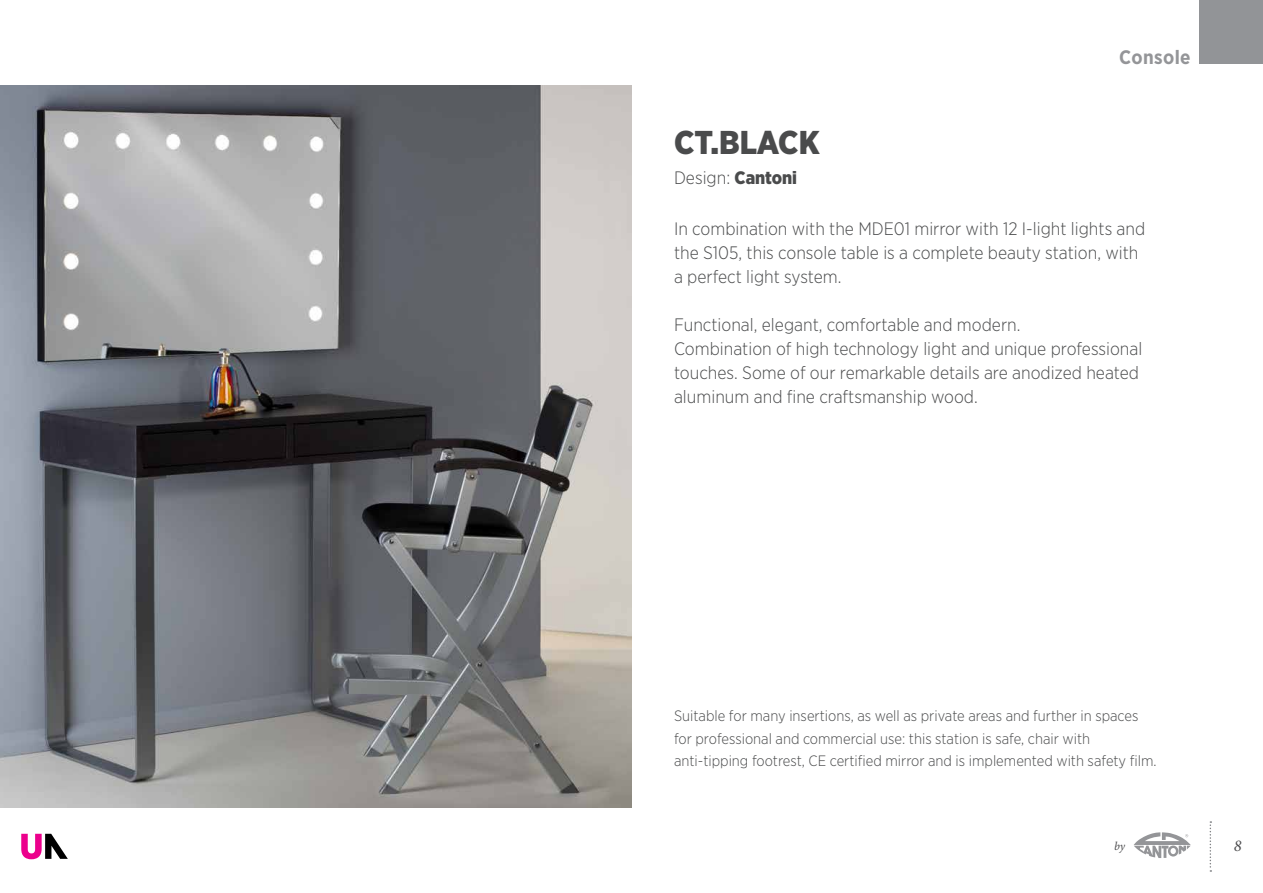
<style>
.page{position:relative;width:1263px;height:893px;background:#fff}
.page>*{position:absolute;margin:0;border:0;box-sizing:border-box;transform-origin:0 0}
.t1{font:900 33px "Gotham Narrow";color:#4a4b4c}
.t2{font:700 19.5px "Gotham Narrow";letter-spacing:.02em;color:#949598}
.t3{font:300 18px/24px "Gotham Narrow";color:#4a4b4c}
.t4{font:italic 16.5px "Minion Pro";color:#4d4d4f}
.t5{font:300 15px/22.5px "Gotham Narrow";color:#4a4b4c}
.t6{font:italic 12px "Minion Pro";color:#4d4d4f}
.s1{font-weight:900}
</style>
<div class="page">
<img style="left:0;top:85px;width:631px;height:723px">
<svg style="left:21px;top:834px;width:47px;height:25px"></svg>
<svg style="left:1134px;top:832px;width:57px;height:26px"></svg>
<svg style="left:1209px;top:821px;width:2px;height:51px"></svg>
<div style="left:1199px;top:0;width:64px;height:64px;background:#929497"></div>
<p class="t2" style="left:1119px;top:44px;width:73px">Console</p>
<h1 class="t1" style="left:674px;top:121px;width:147px">CT.BLACK</h1>
<p class="t3" style="left:674px;top:165px;width:125px">Design: <span class="s1">Cantoni</span></p>
<p class="t3" style="left:674px;top:216px;width:473px">In combination with the MDE01 mirror with 12 I-light lights and the S105, this console table is a complete beauty station, with a perfect light system.</p>
<p class="t3" style="left:674px;top:312px;width:470px">Functional, elegant, comfortable and modern.<br>Combination of high technology light and unique professional touches. Some of our remarkable details are anodized heated aluminum and fine craftsmanship wood.</p>
<p class="t5" style="left:674px;top:704px;width:484px">Suitable for many insertions, as well as private areas and further in spaces for professional and commercial use: this station is safe, chair with anti-tipping footrest, CE certified mirror and is implemented with safety film.</p>
<p class="t6" style="left:1114px;top:838px;width:12px">by</p>
<p class="t4" style="left:1234px;top:834px;width:9px">8</p>
</div>
